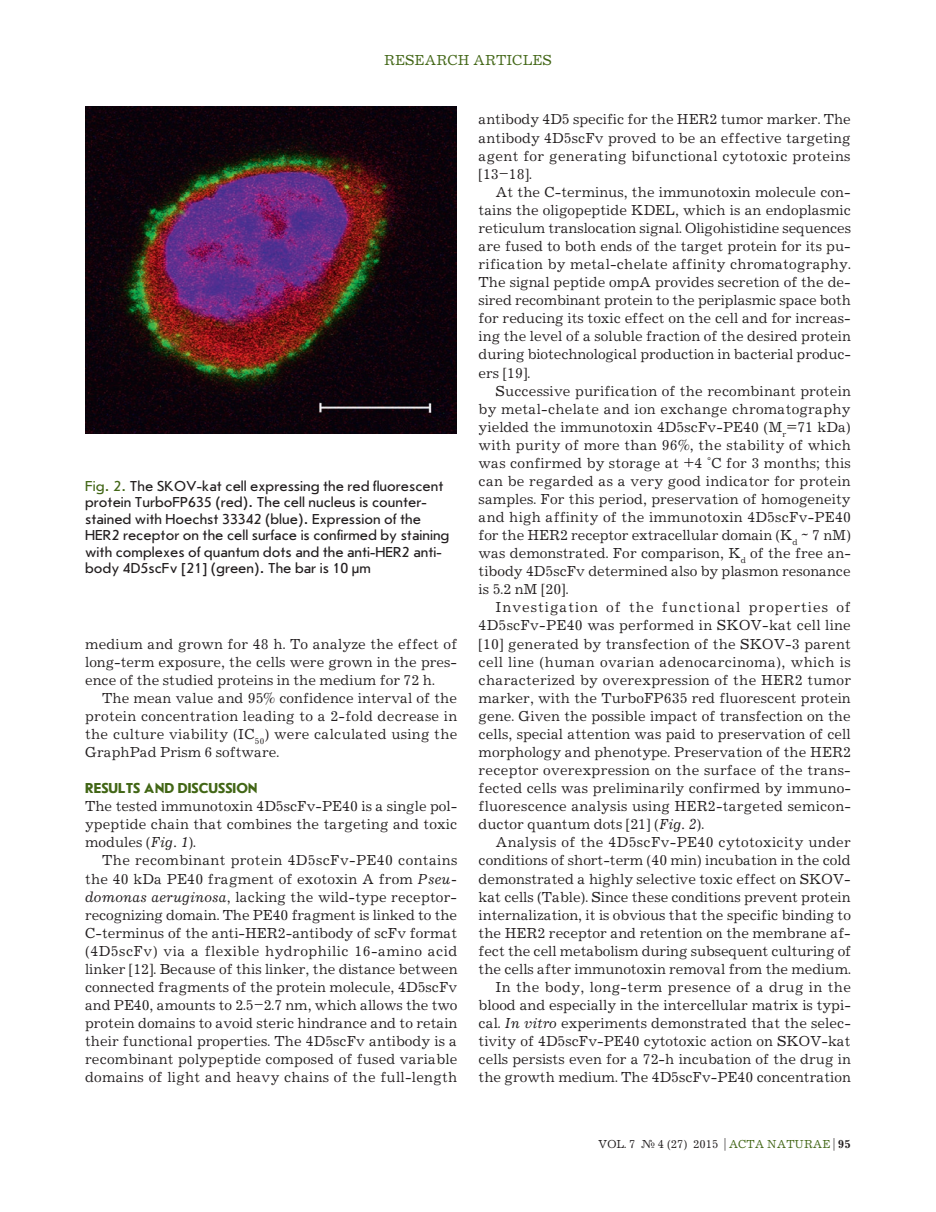
<style>
.page{position:relative;width:936px;height:1212px;background:#fff}
.page>*{position:absolute;margin:0;border:0;box-sizing:border-box;transform-origin:0 0}
.t1{font:15px/18px "Journal C";color:#231f20;text-align:justify}
.t2{font:15px/16.5px "Journal Sans C";color:#231f20}
.t3{font:700 15px "Journal Sans C";color:#426616}
.t4{font:15px "Journal C";color:#426616}
.t5{font:12px "Journal C";color:#231f20}
.s1{color:#426616}
.s2{font-style:italic}
.s3{font-weight:700}
</style>
<div class="page">
<img style="left:85px;top:106px;width:371px;height:327px">
<p class="t4" style="left:384px;top:52px;width:169px">RESEARCH ARTICLES</p>
<p class="t2" style="left:85px;top:478px;width:366px"><span class="s1">Fig. 2.</span> The SKOV-kat cell expressing the red fluorescent protein TurboFP635 (red). The cell nucleus is counter&shy;stained with Hoechst 33342 (blue). Expression of the HER2 receptor on the cell surface is confirmed by staining with complexes of quantum dots and the anti-HER2 anti&shy;body 4D5scFv [21] (green). The bar is 10 μm</p>
<p class="t1" style="left:85px;top:635px;width:374px">medium and grown for 48 h. To analyze the effect of long-term exposure, the cells were grown in the pres&shy;ence of the studied proteins in the medium for 72 h.</p>
<p class="t1" style="left:85px;top:689px;width:374px;text-indent:17px">The mean value and 95% confidence interval of the protein concentration leading to a 2-fold decrease in the culture viability (IC<sub>50</sub>) were calculated using the GraphPad Prism 6 software.</p>
<p class="t3" style="left:85px;top:780px;width:174px">RESULTS AND DISCUSSION</p>
<p class="t1" style="left:85px;top:798px;width:374px">The tested immunotoxin 4D5scFv-PE40 is a single pol&shy;ypeptide chain that combines the targeting and toxic modules (<span class="s2">Fig. 1</span>).</p>
<p class="t1" style="left:85px;top:852px;width:374px;text-indent:17px">The recombinant protein 4D5scFv-PE40 contains the 40 kDa PE40 fragment of exotoxin A from <span class="s2">Pseu&shy;domonas aeruginosa</span>, lacking the wild-type receptor&shy;recognizing domain. The PE40 fragment is linked to the C-terminus of the anti-HER2-antibody of scFv format (4D5scFv) via a flexible hydrophilic 16-amino acid linker [12]. Because of this linker, the distance between connected fragments of the protein molecule, 4D5scFv and PE40, amounts to 2.5–2.7 nm, which allows the two protein domains to avoid steric hindrance and to retain their functional properties. The 4D5scFv antibody is a recombinant polypeptide composed of fused variable domains of light and heavy chains of the full-length</p>
<p class="t1" style="left:478px;top:111px;width:374px">antibody 4D5 specific for the HER2 tumor marker. The antibody 4D5scFv proved to be an effective targeting agent for generating bifunctional cytotoxic proteins [13–18].</p>
<p class="t1" style="left:478px;top:183px;width:374px;text-indent:17px">At the C-terminus, the immunotoxin molecule con&shy;tains the oligopeptide KDEL, which is an endoplasmic reticulum translocation signal. Oligohistidine sequences are fused to both ends of the target protein for its pu&shy;rification by metal-chelate affinity chromatography.<br>The signal peptide ompA provides secretion of the de&shy;sired recombinant protein to the periplasmic space both for reducing its toxic effect on the cell and for increas&shy;ing the level of a soluble fraction of the desired protein during biotechnological production in bacterial produc&shy;ers [19].</p>
<p class="t1" style="left:478px;top:382px;width:374px;text-indent:17px">Successive purification of the recombinant protein by metal-chelate and ion exchange chromatography yielded the immunotoxin 4D5scFv-PE40 (M<sub>r</sub>=71 kDa) with purity of more than 96%, the stability of which was confirmed by storage at +4 °C for 3 months; this can be regarded as a very good indicator for protein samples. For this period, preservation of homogeneity and high affinity of the immunotoxin 4D5scFv-PE40 for the HER2 receptor extracellular domain (K<sub>d</sub> ~ 7 nM) was demonstrated. For comparison, K<sub>d</sub> of the free an&shy;tibody 4D5scFv determined also by plasmon resonance is 5.2 nM [20].</p>
<p class="t1" style="left:478px;top:599px;width:374px;text-indent:17px">Investigation of the functional properties of 4D5scFv-PE40 was performed in SKOV-kat cell line [10] generated by transfection of the SKOV-3 parent cell line (human ovarian adenocarcinoma), which is characterized by overexpression of the HER2 tumor marker, with the TurboFP635 red fluorescent protein gene. Given the possible impact of transfection on the cells, special attention was paid to preservation of cell morphology and phenotype. Preservation of the HER2 receptor overexpression on the surface of the trans&shy;fected cells was preliminarily confirmed by immuno&shy;fluorescence analysis using HER2-targeted semicon&shy;ductor quantum dots [21] (<span class="s2">Fig. 2</span>).</p>
<p class="t1" style="left:478px;top:834px;width:374px;text-align:right">Analysis of the 4D5scFv-PE40 cytotoxicity under conditions of short-term (40 min) incubation in the cold demonstrated a highly selective toxic effect on SKOV&shy;kat cells (Table). Since these conditions prevent protein internalization, it is obvious that the specific binding to the HER2 receptor and retention on the membrane af&shy;fect the cell metabolism during subsequent culturing of the cells after immunotoxin removal from the medium.<br>In the body, long-term presence of a drug in the blood and especially in the intercellular matrix is typi&shy;cal. <span class="s2">In vitro</span> experiments demonstrated that the selec&shy;tivity of 4D5scFv-PE40 cytotoxic action on SKOV-kat cells persists even for a 72-h incubation of the drug in the growth medium. The 4D5scFv-PE40 concentration</p>
<p class="t5" style="left:598px;top:1137px;width:254px">VOL. 7 № 4 (27) 2015 | <span class="s1">ACTA NATURAE</span> | <span class="s3">95</span></p>
</div>
